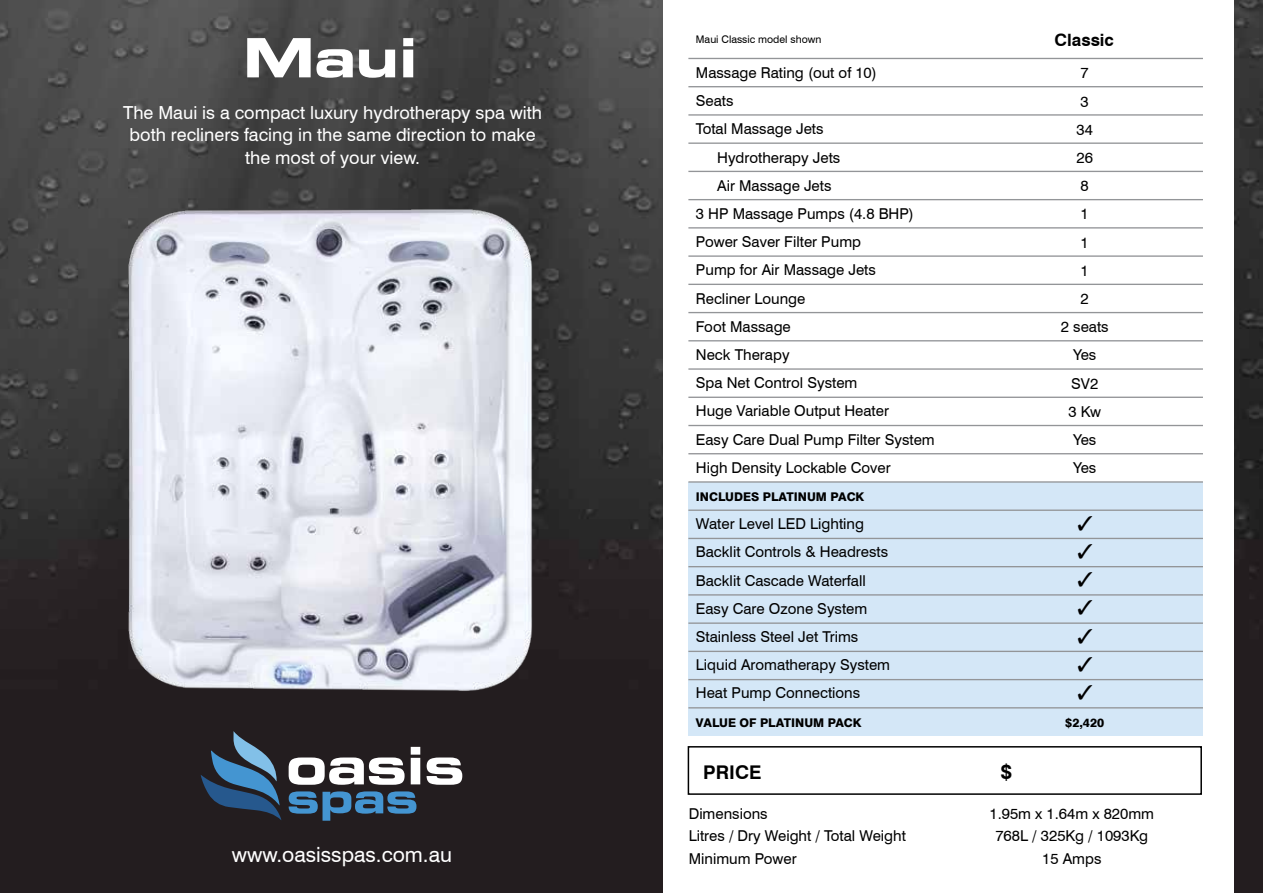
<style>
.page{position:relative;width:1263px;height:893px;background:#fff}
.page>*{position:absolute;margin:0;border:0;box-sizing:border-box;transform-origin:0 0}
.t1{font:700 expanded 54px "Square 721 BT";color:#fff}
.t2{font:21px "Swiss 721 BT";color:#fff}
.t3{font:700 20.85px "Swiss 721 BT";color:#000}
.t4{font:19.5px/28.2px "Zapf Dingbats IT Cby BT";color:#000;text-align:justify}
.t5{font:700 18.9px "Swiss 721 BT";color:#000}
.t6{font:18px/22.5px "Swiss 721 BT";color:#fff;text-align:center}
.t7{font:700 16.95px "Swiss 721 BT";color:#000}
.t8{font:15px/28.2px "Swiss 721 BT";color:#000}
.t9{font:800 12px "Swiss 721 BT";color:#000}
.t10{font:10.5px "Swiss 721 BT";color:#000}
</style>
<div class="page">
<img style="left:0;top:0;width:1263px;height:893px">
<div style="left:663px;top:0;width:571px;height:893px;background:#fff"></div>
<div style="left:688px;top:482px;width:515px;height:254px;background:#d4e7f7"></div>
<div style="left:688px;top:746px;width:514px;height:49px;border:2px solid #000"></div>
<hr style="left:688px;top:340px;width:515px;height:1px;background:#939598">
<hr style="left:688px;top:58px;width:515px;height:1px;background:#939598">
<hr style="left:688px;top:368px;width:515px;height:2px;background:#939598">
<hr style="left:688px;top:86px;width:515px;height:1px;background:#939598">
<hr style="left:688px;top:397px;width:515px;height:1px;background:#939598">
<hr style="left:688px;top:114px;width:515px;height:2px;background:#939598">
<hr style="left:688px;top:453px;width:515px;height:1px;background:#939598">
<hr style="left:688px;top:171px;width:515px;height:1px;background:#939598">
<hr style="left:688px;top:425px;width:515px;height:1px;background:#939598">
<hr style="left:688px;top:142px;width:515px;height:2px;background:#939598">
<hr style="left:688px;top:509px;width:515px;height:2px;background:#939598">
<hr style="left:688px;top:227px;width:515px;height:2px;background:#939598">
<hr style="left:688px;top:481px;width:515px;height:2px;background:#939598">
<hr style="left:688px;top:199px;width:515px;height:1px;background:#939598">
<hr style="left:688px;top:538px;width:515px;height:1px;background:#939598">
<hr style="left:688px;top:255px;width:515px;height:2px;background:#939598">
<hr style="left:688px;top:566px;width:515px;height:1px;background:#939598">
<hr style="left:688px;top:284px;width:515px;height:1px;background:#939598">
<hr style="left:688px;top:594px;width:515px;height:2px;background:#939598">
<hr style="left:688px;top:622px;width:515px;height:2px;background:#939598">
<hr style="left:688px;top:651px;width:515px;height:1px;background:#939598">
<hr style="left:688px;top:679px;width:515px;height:1px;background:#939598">
<hr style="left:688px;top:707px;width:515px;height:1px;background:#939598">
<hr style="left:688px;top:312px;width:515px;height:1px;background:#939598">
<img style="left:120px;top:191px;width:420px;height:514px">
<svg style="left:201px;top:731px;width:80px;height:89px;background:#324a62"></svg>
<svg style="left:289px;top:757px;width:116px;height:28px"></svg>
<svg style="left:411px;top:747px;width:9px;height:37px"></svg>
<svg style="left:427px;top:757px;width:35px;height:28px"></svg>
<svg style="left:289px;top:791px;width:127px;height:30px;background:#335a79"></svg>
<h1 class="t1" style="left:243px;top:25px;width:176px">Maui</h1>
<p class="t6" style="left:123px;top:101px;width:421px">The Maui is a compact luxury hydrotherapy spa with both recliners facing in the same direction to make the most of your view.</p>
<h2 class="t2" style="left:232px;top:842px;width:222px">www.oasisspas.com.au</h2>
<p class="t10" style="left:696px;top:33px;width:127px">Maui Classic model shown</p>
<p class="t8" style="left:696px;top:58px;width:182px">Massage Rating (out of 10)</p>
<p class="t8" style="left:696px;top:87px;width:39px">Seats</p>
<p class="t8" style="left:696px;top:115px;width:129px">Total Massage Jets</p>
<p class="t8" style="left:717px;top:143px;width:125px">Hydrotherapy Jets</p>
<p class="t8" style="left:717px;top:171px;width:116px">Air Massage Jets</p>
<p class="t8" style="left:696px;top:199px;width:220px">3 HP Massage Pumps (4.8 BHP)</p>
<p class="t8" style="left:696px;top:228px;width:167px">Power Saver Filter Pump</p>
<p class="t8" style="left:696px;top:256px;width:182px">Pump for Air Massage Jets</p>
<p class="t8" style="left:696px;top:284px;width:111px">Recliner Lounge</p>
<p class="t8" style="left:696px;top:312px;width:96px">Foot Massage</p>
<p class="t8" style="left:696px;top:340px;width:95px">Neck Therapy</p>
<p class="t8" style="left:696px;top:369px;width:163px">Spa Net Control System</p>
<p class="t8" style="left:696px;top:397px;width:195px">Huge Variable Output Heater</p>
<p class="t8" style="left:696px;top:425px;width:240px">Easy Care Dual Pump Filter System</p>
<p class="t8" style="left:696px;top:453px;width:196px">High Density Lockable Cover</p>
<p class="t9" style="left:696px;top:489px;width:170px">INCLUDES PLATINUM PACK</p>
<p class="t8" style="left:696px;top:510px;width:196px">Water Level LED Lighting<br>Backlit Controls &amp; Headrests<br>Backlit Cascade Waterfall<br>Easy Care Ozone System<br>Stainless Steel Jet Trims<br>Liquid Aromatherapy System<br>Heat Pump Connections</p>
<p class="t9" style="left:696px;top:715px;width:167px">VALUE OF PLATINUM PACK</p>
<p class="t5" style="left:703px;top:761px;width:60px">PRICE</p>
<h3 class="t3" style="left:1000px;top:759px;width:13px">$</h3>
<p class="t7" style="left:1054px;top:29px;width:61px">Classic</p>
<p class="t8" style="left:1061px;top:59px;width:49px;text-align:center">7<br>3<br>34<br>26<br>8<br>1<br>1<br>1<br>2<br>2 seats<br>Yes<br>SV2<br>3 Kw<br>Yes<br>Yes</p>
<h3 class="t4" style="left:1077px;top:510px;width:17px">✓ ✓ ✓ ✓ ✓ ✓ ✓</h3>
<p class="t9" style="left:1065px;top:716px;width:40px">$2,420</p>
<p class="t8" style="left:689px;top:802px;width:219px;line-height:22.5px">Dimensions<br>Litres / Dry Weight / Total Weight<br>Minimum Power</p>
<p class="t8" style="left:989px;top:802px;width:166px;line-height:22.5px;text-align:center">1.95m x 1.64m x 820mm<br>768L / 325Kg / 1093Kg<br>15 Amps</p>
</div>
